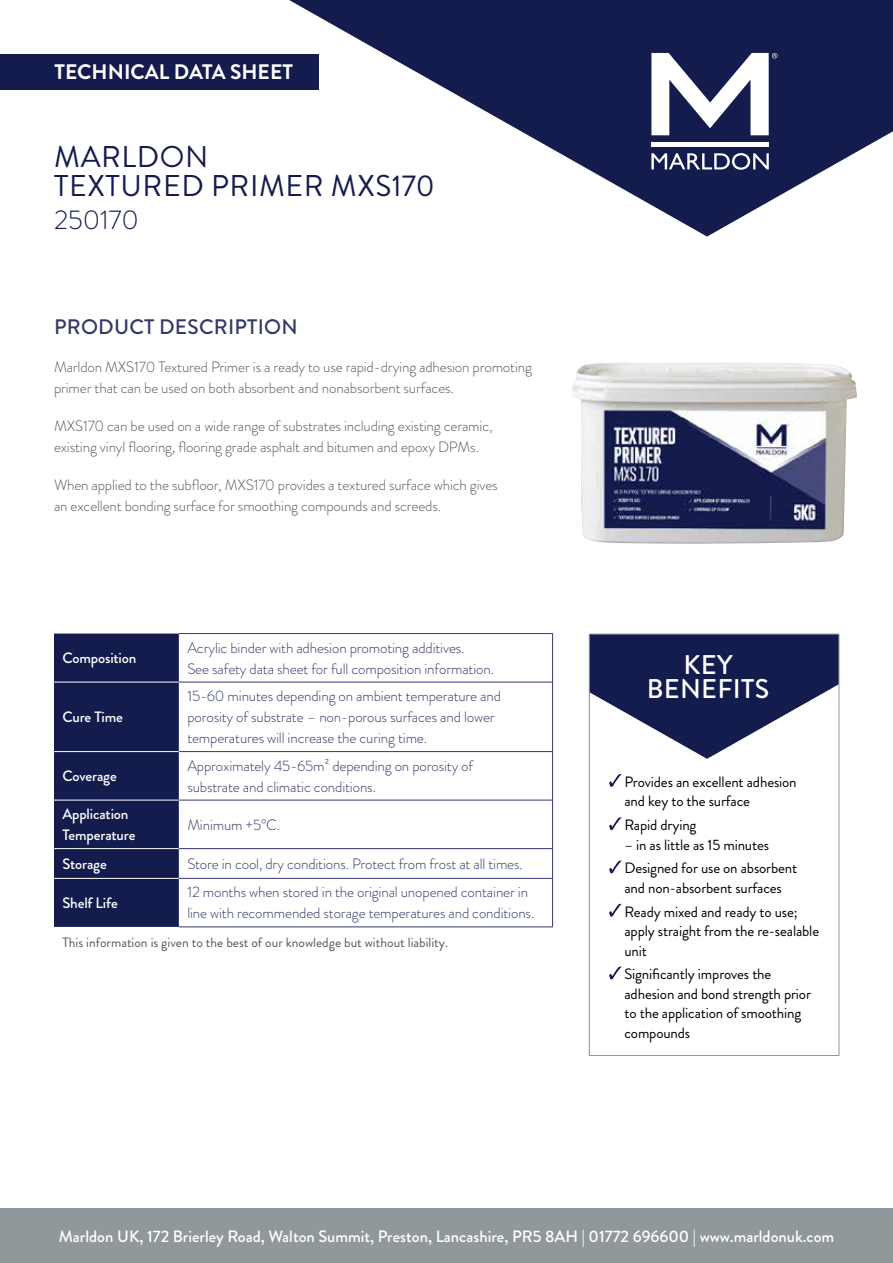
<style>
.page{position:relative;width:893px;height:1263px;background:#fff}
.page>*{position:absolute;margin:0;border:0;box-sizing:border-box;transform-origin:0 0}
.t1{font:30px/29.7px "Brandon Grotesque";letter-spacing:.02em;color:#141b4d}
.t2{font:500 27px/23.4px "Brandon Grotesque";letter-spacing:.01em;color:#fff;text-align:center}
.t3{font:300 27px "Brandon Grotesque";color:#141b4d}
.t4{font:700 21px "Brandon Grotesque";color:#fff}
.t5{font:500 21px "Brandon Grotesque";letter-spacing:.01em;color:#323869}
.t6{font:500 16.5px "Brandon Grotesque";color:#fff}
.t7{font:300 15px/21px "Brandon Grotesque";letter-spacing:-.01em;color:#323869}
.t8{font:300 15px/21px "Brandon Grotesque";letter-spacing:-.01em;color:#575756}
.t9{font:15px/19.5px "Brandon Grotesque";letter-spacing:-.01em;color:#000}
.t10{font:500 15px/21px "Brandon Grotesque";letter-spacing:-.01em;color:#fff}
.t11{font:13.5px "Brandon Grotesque";color:#575756}
</style>
<div class="page">
<svg style="left:289px;top:0;width:604px;height:237px;fill:#141b4d"></svg>
<div style="left:0;top:54px;width:319px;height:35px;background:#141b4d"></div>
<svg style="left:651px;top:153px;width:118px;height:17px"></svg>
<svg style="left:651px;top:53px;width:126px;height:82px"></svg>
<hr style="left:651px;top:142px;width:118px;height:4px;background:#fff">
<img style="left:571px;top:362px;width:286px;height:182px">
<div style="left:589px;top:634px;width:250px;height:421px;background:#141b4d"></div>
<svg style="left:591px;top:685px;width:246px;height:369px;background:#e5e6ec"></svg>
<div style="left:589px;top:634px;width:250px;height:422px;border:1px solid #91989c"></div>
<svg style="left:609px;top:774px;width:12px;height:13px"></svg>
<svg style="left:609px;top:817px;width:12px;height:13px"></svg>
<svg style="left:609px;top:860px;width:12px;height:13px"></svg>
<svg style="left:609px;top:904px;width:12px;height:12px"></svg>
<svg style="left:609px;top:966px;width:12px;height:13px"></svg>
<div style="left:0;top:1209px;width:893px;height:54px;background:#91989c"></div>
<div style="left:54px;top:633px;width:125px;height:294px;background:#141b4d"></div>
<hr style="left:54px;top:682px;width:125px;height:1px;background:#fff">
<hr style="left:54px;top:751px;width:125px;height:1px;background:#fff">
<hr style="left:54px;top:800px;width:125px;height:1px;background:#fff">
<hr style="left:54px;top:848px;width:125px;height:1px;background:#fff">
<hr style="left:54px;top:878px;width:125px;height:1px;background:#fff">
<hr style="left:179px;top:633px;width:374px;height:1px;background:#323869">
<hr style="left:552px;top:634px;width:1px;height:48px;background:#323869">
<hr style="left:179px;top:682px;width:374px;height:1px;background:#323869">
<hr style="left:552px;top:682px;width:1px;height:69px;background:#323869">
<hr style="left:179px;top:751px;width:374px;height:1px;background:#323869">
<hr style="left:552px;top:752px;width:1px;height:48px;background:#323869">
<hr style="left:179px;top:800px;width:374px;height:1px;background:#323869">
<hr style="left:552px;top:800px;width:1px;height:48px;background:#323869">
<hr style="left:179px;top:848px;width:374px;height:1px;background:#323869">
<svg style="left:552px;top:849px;width:1px;height:29px"></svg>
<hr style="left:179px;top:878px;width:374px;height:1px;background:#323869">
<hr style="left:552px;top:878px;width:1px;height:49px;background:#323869">
<hr style="left:179px;top:927px;width:374px;height:1px;background:#323869">
<h3 class="t4" style="left:54px;top:57px;width:240px">TECHNICAL DATA SHEET</h3>
<h1 class="t1" style="left:54px;top:142px;width:382px">MARLDON<br>TEXTURED PRIMER MXS170</h1>
<h2 class="t3" style="left:54px;top:202px;width:86px">250170</h2>
<h3 class="t5" style="left:54px;top:312px;width:245px">PRODUCT DESCRIPTION</h3>
<p class="t8" style="left:54px;top:356px;width:479px">Marldon MXS170 Textured Primer is a ready to use rapid-drying adhesion promoting primer that can be used on both absorbent and nonabsorbent surfaces.</p>
<p class="t8" style="left:54px;top:415px;width:440px">MXS170 can be used on a wide range of substrates including existing ceramic, existing vinyl flooring, flooring grade asphalt and bitumen and epoxy DPMs.</p>
<p class="t8" style="left:54px;top:474px;width:445px">When applied to the subfloor, MXS170 provides a textured surface which gives an excellent bonding surface for smoothing compounds and screeds.</p>
<p class="t10" style="left:63px;top:648px;width:75px">Composition</p>
<p class="t7" style="left:187px;top:637px;width:308px">Acrylic binder with adhesion promoting additives.<br>See safety data sheet for full composition information.</p>
<p class="t10" style="left:63px;top:707px;width:62px">Cure Time</p>
<p class="t7" style="left:187px;top:685px;width:315px">15-60 minutes depending on ambient temperature and porosity of substrate – non-porous surfaces and lower temperatures will increase the curing time.</p>
<p class="t10" style="left:63px;top:766px;width:56px">Coverage</p>
<p class="t7" style="left:187px;top:755px;width:287px">Approximately 45-65m² depending on porosity of substrate and climatic conditions.</p>
<p class="t10" style="left:63px;top:804px;width:74px">Application<br>Temperature</p>
<p class="t7" style="left:187px;top:814px;width:94px">Minimum +5°C.</p>
<p class="t10" style="left:63px;top:853px;width:46px">Storage</p>
<p class="t7" style="left:187px;top:853px;width:337px">Store in cool, dry conditions. Protect from frost at all times.</p>
<p class="t10" style="left:63px;top:892px;width:57px">Shelf Life</p>
<p class="t7" style="left:187px;top:882px;width:349px">12 months when stored in the original unopened container in line with recommended storage temperatures and conditions.</p>
<p class="t11" style="left:63px;top:932px;width:387px">This information is given to the best of our knowledge but without liability.</p>
<h2 class="t2" style="left:647px;top:654px;width:124px">KEY<br>BENEFITS</h2>
<p class="t9" style="left:624px;top:772px;width:174px">Provides an excellent adhesion and key to the surface</p>
<p class="t9" style="left:624px;top:815px;width:74px">Rapid drying</p>
<p class="t9" style="left:624px;top:833px;width:174px;line-height:23.7px">– in as little as 15 minutes<br>Designed for use on absorbent</p>
<p class="t9" style="left:624px;top:876px;width:175px;line-height:23.7px">and non-absorbent surfaces<br>Ready mixed and ready to use;</p>
<p class="t9" style="left:624px;top:921px;width:196px">apply straight from the re-sealable unit</p>
<p class="t9" style="left:624px;top:965px;width:188px">Significantly improves the adhesion and bond strength prior to the application of smoothing compounds</p>
<p class="t6" style="left:59px;top:1225px;width:777px">Marldon UK, 172 Brierley Road, Walton Summit, Preston, Lancashire, PR5 8AH | 01772 696600 | www.marldonuk.com</p>
</div>
